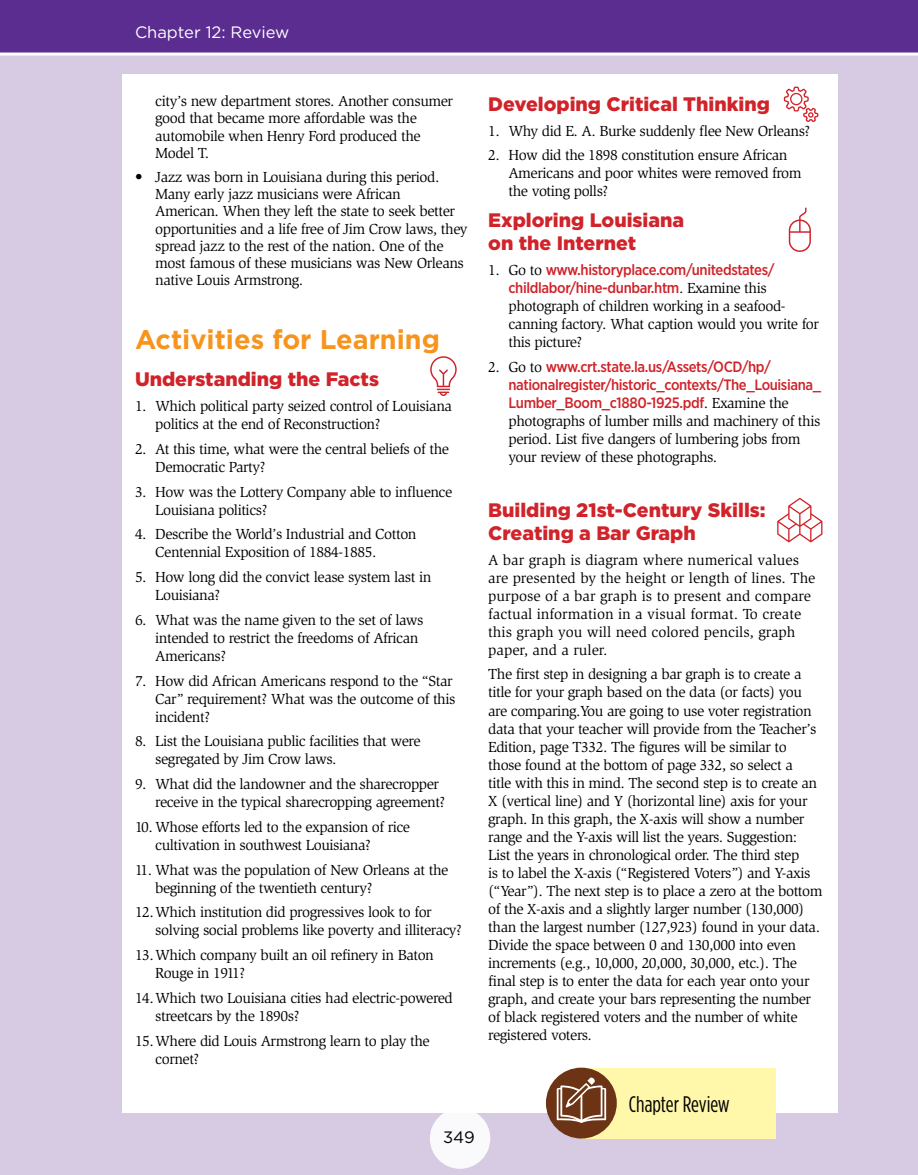
<style>
.page{position:relative;width:918px;height:1175px;background:#fff}
.page>*{position:absolute;margin:0;border:0;box-sizing:border-box;transform-origin:0 0}
.t1{font:700 27px "Gotham";color:#f7941e}
.t2{font:22.5px "Gotham Condensed";color:#000}
.t3{font:900 19.5px/23.4px "Gotham";color:#d0232a}
.t4{font:16.5px "Gotham";color:#fff}
.t5{font:16.5px "Gotham";color:#000}
.t6{font:15px/18px "Slimbach Std";letter-spacing:-.03em;color:#000}
.t7{font:15px/18px "Slimbach Std";color:#000}
.t8{font:500 15px/18px "Gotham Narrow";letter-spacing:-.025em;color:#d0232a}
.s1{font-family:"Slimbach Std";font-weight:400;color:#000}
</style>
<div class="page">
<div style="left:0;top:0;width:918px;height:1174px;background:#d6cbe3"></div>
<div style="left:122px;top:74px;width:715px;height:1039px;background:#fff"></div>
<svg style="left:784px;top:87px;width:34px;height:35px"></svg>
<svg style="left:789px;top:208px;width:22px;height:44px"></svg>
<svg style="left:430px;top:356px;width:27px;height:40px"></svg>
<svg style="left:777px;top:497px;width:45px;height:45px"></svg>
<div style="left:430px;top:1108px;width:60px;height:60px;background:#fff;border-radius:50%"></div>
<div style="left:0;top:0;width:918px;height:54px;background:#5c2d91"></div>
<svg style="left:0;top:52px;width:918px;height:4px;background:#e4dded"></svg>
<div style="left:582px;top:1068px;width:193px;height:70px;background:#fff7aa"></div>
<div style="left:546px;top:1067px;width:71px;height:71px;background:#6c3314;border-radius:50%"></div>
<svg style="left:557px;top:1077px;width:49px;height:46px"></svg>
<p class="t4" style="left:135px;top:22px;width:156px">Chapter 12: Review</p>
<p class="t6" style="left:155px;top:93px;width:299px;line-height:17.2px">city’s new department stores. Another consumer good that became more affordable was the automobile when Henry Ford produced the Model T.</p>
<p class="t6" style="left:155px;top:168px;width:314px;line-height:17.2px;text-indent:-20px">• Jazz was born in Louisiana during this period.<br>Many early jazz musicians were African American. When they left the state to seek better opportunities and a life free of Jim Crow laws, they spread jazz to the rest of the nation. One of the most famous of these musicians was New Orleans native Louis Armstrong.</p>
<h1 class="t1" style="left:135px;top:322px;width:306px">Activities for Learning</h1>
<h3 class="t3" style="left:135px;top:367px;width:246px">Understanding the Facts</h3>
<p class="t6" style="left:155px;top:397px;width:298px;text-indent:-20px">1. Which political party seized control of Louisiana politics at the end of Reconstruction?</p>
<p class="t6" style="left:155px;top:440px;width:295px;text-indent:-20px">2. At this time, what were the central beliefs of the<br>Democratic Party?</p>
<p class="t6" style="left:155px;top:482px;width:299px;text-indent:-20px">3. How was the Lottery Company able to influence<br>Louisiana politics?</p>
<p class="t6" style="left:155px;top:525px;width:263px;text-indent:-20px">4. Describe the World’s Industrial and Cotton<br>Centennial Exposition of 1884-1885.</p>
<p class="t6" style="left:155px;top:568px;width:278px;text-indent:-20px">5. How long did the convict lease system last in<br>Louisiana?</p>
<p class="t6" style="left:155px;top:611px;width:270px;text-indent:-20px">6. What was the name given to the set of laws intended to restrict the freedoms of African<br>Americans?</p>
<p class="t6" style="left:155px;top:671px;width:302px;text-indent:-20px">7. How did African Americans respond to the “Star<br>Car” requirement? What was the outcome of this incident?</p>
<p class="t6" style="left:155px;top:732px;width:267px;text-indent:-20px">8. List the Louisiana public facilities that were segregated by Jim Crow laws.</p>
<p class="t6" style="left:155px;top:775px;width:292px;text-indent:-20px">9. What did the landowner and the sharecropper receive in the typical sharecropping agreement?</p>
<p class="t6" style="left:155px;top:818px;width:256px;text-indent:-20px">10. Whose efforts led to the expansion of rice cultivation in southwest Louisiana?</p>
<p class="t6" style="left:155px;top:860px;width:295px;text-indent:-20px">11. What was the population of New Orleans at the beginning of the twentieth century?</p>
<p class="t6" style="left:155px;top:903px;width:308px;text-indent:-20px">12.Which institution did progressives look to for solving social problems like poverty and illiteracy?</p>
<p class="t6" style="left:155px;top:946px;width:280px;text-indent:-20px">13.Which company built an oil refinery in Baton<br>Rouge in 1911?</p>
<p class="t6" style="left:155px;top:989px;width:299px;text-indent:-20px">14.Which two Louisiana cities had electric-powered streetcars by the 1890s?</p>
<p class="t6" style="left:155px;top:1031px;width:276px;text-indent:-20px">15.Where did Louis Armstrong learn to play the cornet?</p>
<p class="t5" style="left:443px;top:1126px;width:33px">349</p>
<h3 class="t3" style="left:488px;top:92px;width:283px">Developing Critical Thinking</h3>
<p class="t6" style="left:488px;top:122px;width:324px">1. Why did E. A. Burke suddenly flee New Orleans?</p>
<p class="t6" style="left:508px;top:146px;width:295px;text-indent:-20px">2. How did the 1898 constitution ensure African<br>Americans and poor whites were removed from the voting polls?</p>
<h3 class="t3" style="left:488px;top:208px;width:197px">Exploring Louisiana on the Internet</h3>
<p class="t8" style="left:508px;top:260px;width:268px;text-indent:-20px"><span class="s1">1. Go to</span> www.historyplace.com/unitedstates/ childlabor/hine-dunbar.htm<span class="s1">. Examine this</span></p>
<p class="t6" style="left:508px;top:297px;width:312px">photograph of children working in a seafood&shy;canning factory. What caption would you write for this picture?</p>
<p class="t8" style="left:508px;top:357px;width:314px;text-indent:-20px"><span class="s1">2. Go to</span> www.crt.state.la.us/Assets/OCD/hp/ nationalregister/historic_contexts/The_Louisiana_<br>Lumber_Boom_c1880-1925.pdf<span class="s1">. Examine the</span></p>
<p class="t6" style="left:508px;top:411px;width:314px">photographs of lumber mills and machinery of this period. List five dangers of lumbering jobs from your review of these photographs.</p>
<h3 class="t3" style="left:488px;top:497px;width:279px">Building 21st-Century Skills:<br>Creating a Bar Graph</h3>
<p class="t7" style="left:488px;top:551px;width:329px">A bar graph is diagram where numerical values are presented by the height or length of lines. The purpose of a bar graph is to present and compare factual information in a visual format. To create this graph you will need colored pencils, graph paper, and a ruler.</p>
<p class="t6" style="left:488px;top:665px;width:336px">The first step in designing a bar graph is to create a title for your graph based on the data (or facts) you are comparing.You are going to use voter registration data that your teacher will provide from the Teacher’s Edition, page T332. The figures will be similar to those found at the bottom of page 332, so select a<br>title with this in mind. The second step is to create an X (vertical line) and Y (horizontal line) axis for your graph. In this graph, the X-axis will show a number range and the Y-axis will list the years. Suggestion:<br>List the years in chronological order. The third step<br>is to label the X-axis (“Registered Voters”) and Y-axis (“Year”). The next step is to place a zero at the bottom of the X-axis and a slightly larger number (130,000) than the largest number (127,923) found in your data.<br>Divide the space between 0 and 130,000 into even increments (e.g., 10,000, 20,000, 30,000, etc.). The final step is to enter the data for each year onto your graph, and create your bars representing the number of black registered voters and the number of white registered voters.</p>
<h2 class="t2" style="left:629px;top:1091px;width:103px">Chapter Review</h2>
</div>
